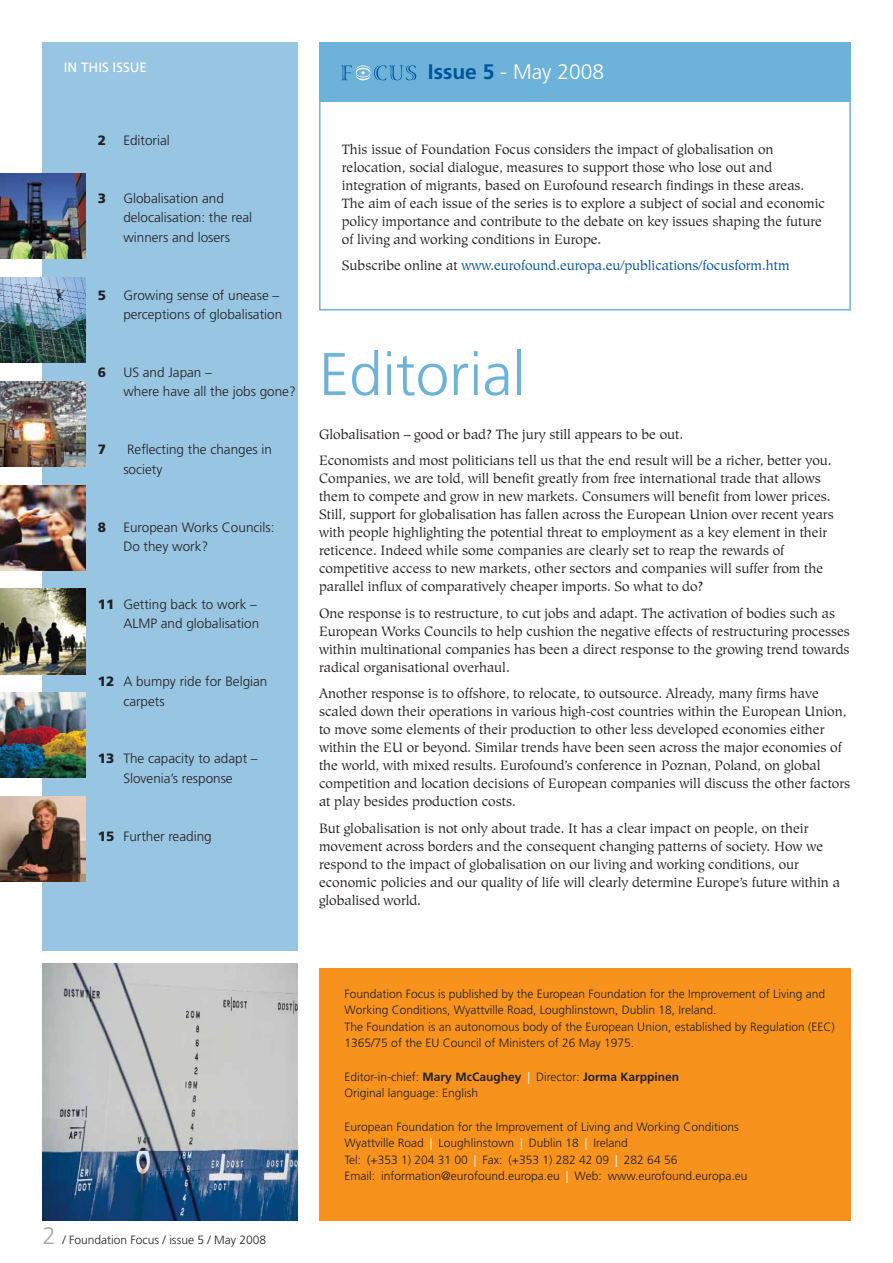
<style>
.page{position:relative;width:893px;height:1263px;background:#fff}
.page>*{position:absolute;margin:0;border:0;box-sizing:border-box;transform-origin:0 0}
.t1{font:300 60px "Frutiger LT Com";color:#6db3d9}
.t2{font:300 21px "Frutiger LT Com";color:#fff}
.t3{font:13.5px/18px "Hiroshige";color:#231f20}
.t4{font:300 13.5px/19.5px "Frutiger LT Com";color:#231f20}
.t5{font:13.5px "Hiroshige";color:#00509e}
.t6{font:13.5px "Frutiger LT Com";color:#fff}
.t7{font:900 13.5px "Frutiger LT Com";color:#231f20}
.t8{font:300 12px/16.5px "Frutiger LT Com";color:#231f20}
.s1{font-weight:900}
.s2{font-weight:700;color:#00529f}
.s3{color:#231f20}
.s4{font-size:24px;color:#a7a9ac}
.s5{font-weight:700}
.s6{color:#fff}
</style>
<div class="page">
<img style="left:43px;top:964px;width:255px;height:256px">
<div style="left:43px;top:43px;width:255px;height:908px;background:#98c5e2"></div>
<div style="left:319px;top:43px;width:531px;height:59px;background:#6db3d9"></div>
<div style="left:319px;top:967px;width:531px;height:253px;background:#f7931d"></div>
<div style="left:319px;top:43px;width:531px;height:268px;border:2px solid #6db3d9"></div>
<svg style="left:341px;top:65px;width:75px;height:15px"></svg>
<img style="left:0;top:173px;width:85px;height:85px">
<img style="left:0;top:277px;width:85px;height:85px">
<img style="left:0;top:381px;width:85px;height:85px">
<img style="left:0;top:485px;width:85px;height:85px">
<img style="left:0;top:589px;width:85px;height:85px">
<img style="left:0;top:693px;width:85px;height:85px">
<img style="left:0;top:797px;width:85px;height:85px">
<p class="t6" style="left:64px;top:62px;width:85px">IN THIS ISSUE</p>
<p class="t7" style="left:98px;top:133px;width:10px">2</p>
<p class="t4" style="left:123px;top:132px;width:48px">Editorial</p>
<p class="t7" style="left:98px;top:190px;width:10px">3</p>
<p class="t4" style="left:123px;top:190px;width:130px">Globalisation and delocalisation: the real winners and losers</p>
<p class="t7" style="left:98px;top:287px;width:10px">5</p>
<p class="t4" style="left:123px;top:286px;width:160px">Growing sense of unease – perceptions of globalisation</p>
<p class="t7" style="left:98px;top:364px;width:10px">6</p>
<p class="t4" style="left:123px;top:364px;width:174px">US and Japan –<br>where have all the jobs gone?</p>
<p class="t7" style="left:98px;top:442px;width:10px">7</p>
<p class="t4" style="left:123px;top:441px;width:150px">Reflecting the changes in society</p>
<p class="t7" style="left:98px;top:519px;width:10px">8</p>
<p class="t4" style="left:123px;top:518px;width:153px">European Works Councils:<br>Do they work?</p>
<p class="t4" style="left:98px;top:595px;width:163px;text-align:right"><span class="s1">11</span> Getting back to work –<br>ALMP and globalisation</p>
<p class="t4" style="left:123px;top:673px;width:146px;text-indent:-26px"><span class="s1">12</span> A bumpy ride for Belgian carpets</p>
<p class="t4" style="left:98px;top:750px;width:161px;text-align:center"><span class="s1">13</span> The capacity to adapt –<br>Slovenia’s response</p>
<p class="t4" style="left:98px;top:827px;width:115px"><span class="s1">15</span> Further reading</p>
<h2 class="t2" style="left:428px;top:64px;width:178px"><span class="s2">Issue 5</span> - May 2008</h2>
<p class="t3" style="left:342px;top:141px;width:484px">This issue of Foundation Focus considers the impact of globalisation on relocation, social dialogue, measures to support those who lose out and integration of migrants, based on Eurofound research findings in these areas.<br>The aim of each issue of the series is to explore a subject of social and economic policy importance and contribute to the debate on key issues shaping the future of living and working conditions in Europe.</p>
<p class="t5" style="left:342px;top:260px;width:449px"><span class="s3">Subscribe online at</span> www.eurofound.europa.eu/publications/focusform.htm</p>
<h1 class="t1" style="left:319px;top:350px;width:208px">Editorial</h1>
<p class="t3" style="left:319px;top:422px;width:514px;line-height:26.5px">Globalisation – good or bad? The jury still appears to be out.<br>Economists and most politicians tell us that the end result will be a richer, better you.</p>
<p class="t3" style="left:319px;top:471px;width:516px">Companies, we are told, will benefit greatly from free international trade that allows them to compete and grow in new markets. Consumers will benefit from lower prices.<br>Still, support for globalisation has fallen across the European Union over recent years with people highlighting the potential threat to employment as a key element in their reticence. Indeed while some companies are clearly set to reap the rewards of competitive access to new markets, other sectors and companies will suffer from the parallel influx of comparatively cheaper imports. So what to do?</p>
<p class="t3" style="left:319px;top:606px;width:532px">One response is to restructure, to cut jobs and adapt. The activation of bodies such as European Works Councils to help cushion the negative effects of restructuring processes within multinational companies has been a direct response to the growing trend towards radical organisational overhaul.</p>
<p class="t3" style="left:319px;top:686px;width:532px">Another response is to offshore, to relocate, to outsource. Already, many firms have scaled down their operations in various high-cost countries within the European Union, to move some elements of their production to other less developed economies either within the EU or beyond. Similar trends have been seen across the major economies of the world, with mixed results. Eurofound’s conference in Poznan, Poland, on global competition and location decisions of European companies will discuss the other factors at play besides production costs.</p>
<p class="t3" style="left:319px;top:820px;width:522px">But globalisation is not only about trade. It has a clear impact on people, on their movement across borders and the consequent changing patterns of society. How we respond to the impact of globalisation on our living and working conditions, our economic policies and our quality of life will clearly determine Europe’s future within a globalised world.</p>
<p class="t8" style="left:43px;top:1233px;width:225px"><span class="s4">2</span> / Foundation Focus / issue 5 / May 2008</p>
<p class="t8" style="left:344px;top:986px;width:491px">Foundation Focus is published by the European Foundation for the Improvement of Living and Working Conditions, Wyattville Road, Loughlinstown, Dublin 18, Ireland.<br>The Foundation is an autonomous body of the European Union, established by Regulation (EEC)<br>1365/75 of the EU Council of Ministers of 26 May 1975.</p>
<p class="t8" style="left:344px;top:1069px;width:336px">Editor-in-chief: <span class="s5">Mary McCaughey</span> <span class="s6">|</span> Director: <span class="s5">Jorma Karppinen<br></span>Original language: English</p>
<p class="t8" style="left:344px;top:1119px;width:404px">European Foundation for the Improvement of Living and Working Conditions Wyattville Road <span class="s6">|</span> Loughlinstown <span class="s6">|</span> Dublin 18 <span class="s6">|</span> Ireland<br>Tel: (+353 1) 204 31 00 <span class="s6">|</span> Fax: (+353 1) 282 42 09 <span class="s6">|</span> 282 64 56<br>Email: information@eurofound.europa.eu <span class="s6">|</span> Web: www.eurofound.europa.eu</p>
</div>
